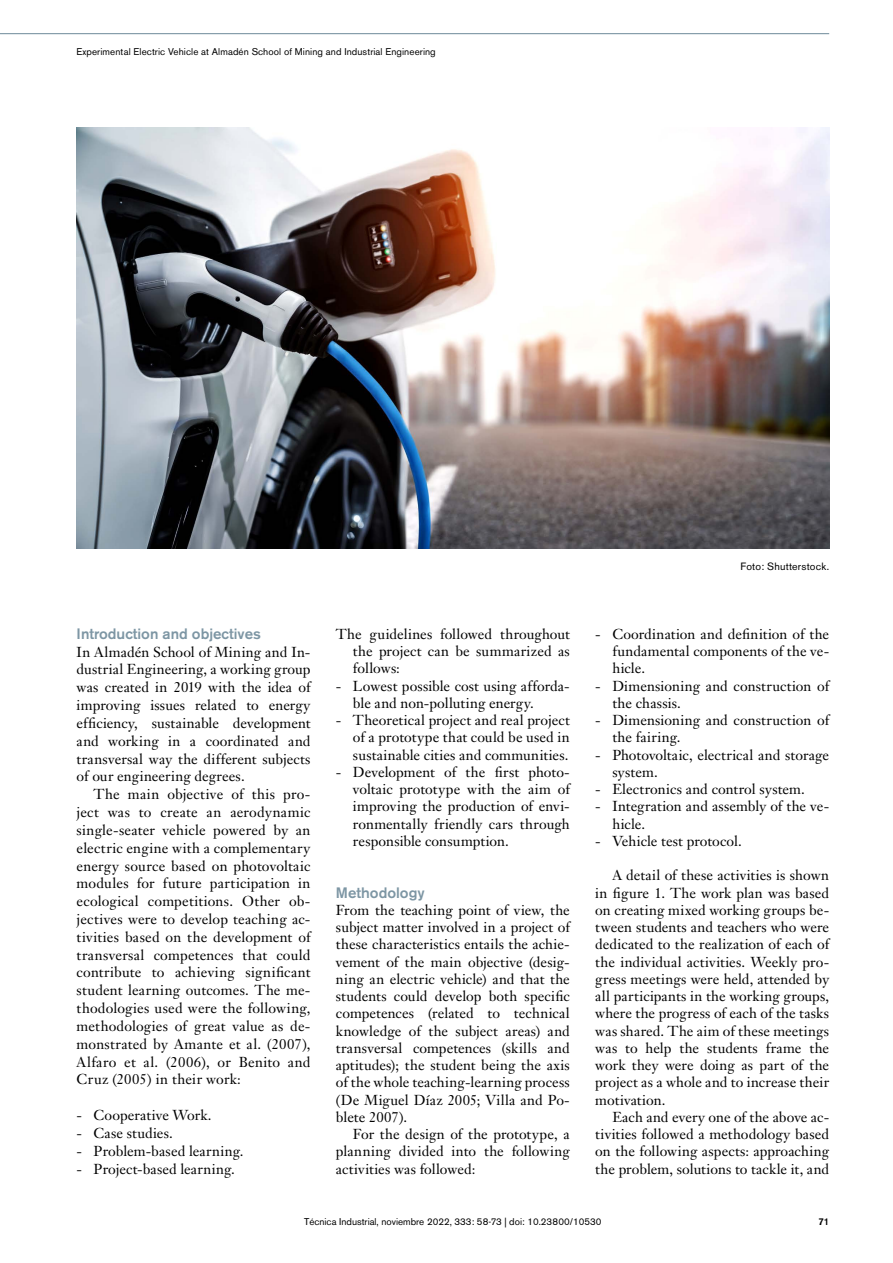
<style>
.page{position:relative;width:893px;height:1263px;background:#fff}
.page>*{position:absolute;margin:0;border:0;box-sizing:border-box;transform-origin:0 0}
.t1{font:500 15px "Akzidenz Grotesk BE";color:#7d96a4}
.t2{font:14.25px/17.2px "Janson Text";letter-spacing:.005em;color:#000;text-align:justify}
.t3{font:10.5px "Akzidenz Grotesk BE";letter-spacing:.02em;color:#000}
.t4{font:9.75px "Akzidenz Grotesk BE";letter-spacing:.01em;color:#000}
.t5{font:500 9.75px "Akzidenz Grotesk BE";color:#000}
</style>
<div class="page">
<hr style="left:0;top:33px;width:829px;height:1px;background:#7d96a4">
<img style="left:77px;top:128px;width:752px;height:421px">
<p class="t4" style="left:77px;top:46px;width:361px">Experimental Electric Vehicle at Almadén School of Mining and Industrial Engineering</p>
<p class="t1" style="left:77px;top:624px;width:186px">Introduction and objectives</p>
<p class="t2" style="left:77px;top:643px;width:235px;line-height:17.9px">In Almadén School of Mining and In&shy;dustrial Engineering, a working group was created in 2019 with the idea of improving issues related to energy efficiency, sustainable development and working in a coordinated and transversal way the different subjects of our engineering degrees.</p>
<p class="t2" style="left:77px;top:785px;width:235px;line-height:17.9px;text-indent:17px">The main objective of this pro&shy;ject was to create an aerodynamic single-seater vehicle powered by an electric engine with a complementary energy source based on photovoltaic modules for future participation in ecological competitions. Other ob&shy;jectives were to develop teaching ac&shy;tivities based on the development of transversal competences that could contribute to achieving significant student learning outcomes. The me&shy;thodologies used were the following, methodologies of great value as de&shy;monstrated by Amante et al. (2007), Alfaro et al. (2006), or Benito and Cruz (2005) in their work:</p>
<p class="t2" style="left:77px;top:1106px;width:136px">- Cooperative Work.</p>
<p class="t2" style="left:77px;top:1124px;width:98px">- Case studies.</p>
<p class="t2" style="left:77px;top:1142px;width:168px">- Problem-based learning.</p>
<p class="t2" style="left:77px;top:1160px;width:160px">- Project-based learning.</p>
<p class="t2" style="left:353px;top:625px;width:218px;text-indent:-17px">The guidelines followed throughout the project can be summarized as follows:</p>
<p class="t2" style="left:353px;top:677px;width:218px;text-indent:-17px">- Lowest possible cost using afforda&shy;ble and non-polluting energy.</p>
<p class="t2" style="left:353px;top:711px;width:218px;text-indent:-17px">- Theoretical project and real project of a prototype that could be used in sustainable cities and communities.</p>
<p class="t2" style="left:353px;top:763px;width:218px;text-indent:-17px">- Development of the first photo&shy;voltaic prototype with the aim of improving the production of envi&shy;ronmentally friendly cars through responsible consumption.</p>
<p class="t1" style="left:336px;top:883px;width:90px">Methodology</p>
<p class="t2" style="left:336px;top:901px;width:235px">From the teaching point of view, the subject matter involved in a project of these characteristics entails the achie&shy;vement of the main objective (desig&shy;ning an electric vehicle) and that the students could develop both specific competences (related to technical knowledge of the subject areas) and transversal competences (skills and aptitudes); the student being the axis of the whole teaching-learning process (De Miguel Díaz 2005; Villa and Po&shy;blete 2007).</p>
<p class="t2" style="left:336px;top:1125px;width:235px;text-indent:17px">For the design of the prototype, a planning divided into the following activities was followed:</p>
<p class="t3" style="left:740px;top:560px;width:90px">Foto: Shutterstock.</p>
<p class="t2" style="left:612px;top:625px;width:218px;text-indent:-17px">- Coordination and definition of the fundamental components of the ve&shy;hicle.</p>
<p class="t2" style="left:612px;top:677px;width:218px;text-indent:-17px">- Dimensioning and construction of the chassis.</p>
<p class="t2" style="left:612px;top:711px;width:218px;text-indent:-17px">- Dimensioning and construction of the fairing.</p>
<p class="t2" style="left:612px;top:746px;width:218px;text-indent:-17px">- Photovoltaic, electrical and storage system.</p>
<p class="t2" style="left:595px;top:780px;width:211px">- Electronics and control system.</p>
<p class="t2" style="left:612px;top:798px;width:218px;text-indent:-17px">- Integration and assembly of the ve&shy;hicle.</p>
<p class="t2" style="left:595px;top:832px;width:148px">- Vehicle test protocol.</p>
<p class="t2" style="left:595px;top:867px;width:235px;text-indent:17px">A detail of these activities is shown in figure 1. The work plan was based on creating mixed working groups be&shy;tween students and teachers who were dedicated to the realization of each of the individual activities. Weekly pro&shy;gress meetings were held, attended by all participants in the working groups, where the progress of each of the tasks was shared. The aim of these meetings was to help the students frame the work they were doing as part of the project as a whole and to increase their motivation.</p>
<p class="t2" style="left:595px;top:1108px;width:235px;text-indent:17px">Each and every one of the above ac&shy;tivities followed a methodology based on the following aspects: approaching the problem, solutions to tackle it, and</p>
<p class="t4" style="left:304px;top:1216px;width:299px">Técnica Industrial, noviembre 2022, 333: 58-73 | doi: 10.23800/10530</p>
<p class="t5" style="left:818px;top:1216px;width:12px">71</p>
</div>
